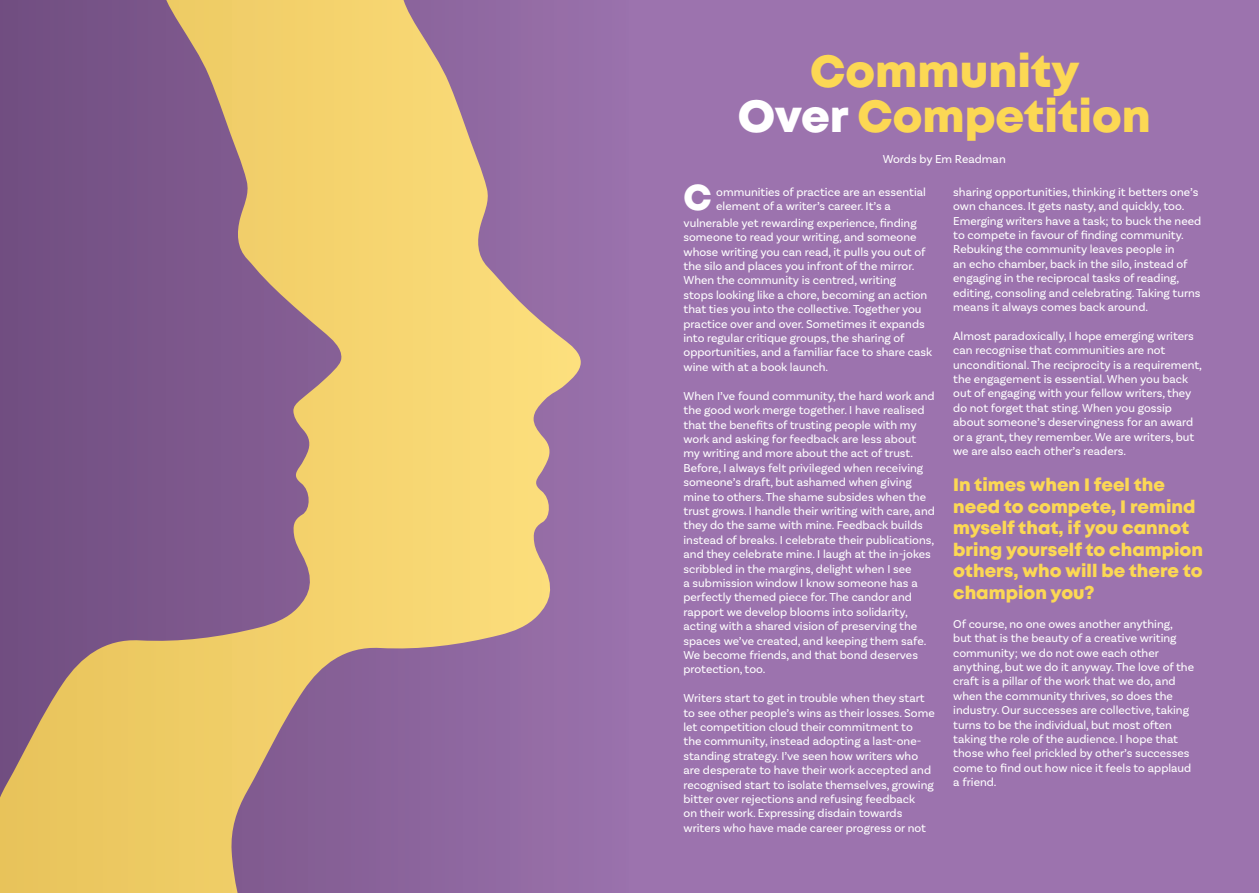
<style>
.page{position:relative;width:1259px;height:893px;background:#fff}
.page>*{position:absolute;margin:0;border:0;box-sizing:border-box;transform-origin:0 0}
.t1{font:45px "Mont Heavy DEMO";color:#fcd854}
.t2{font:36px "Mont Heavy DEMO";color:#fff}
.t3{font:18px/21.6px "Mont Heavy DEMO";color:#fcd854}
.t4{font:12px/14.4px "Basic Sans";color:#fff}
.s1{color:#fff}
</style>
<div class="page">
<div style="left:0;top:0;width:629px;height:893px;background:#9870ab"></div>
<svg style="left:0;top:0;width:581px;height:893px"></svg>
<div style="left:629px;top:0;width:630px;height:893px;background:#9c73ae"></div>
<p class="t1" style="left:810px;top:45px;width:270px">Community</p>
<p class="t1" style="left:737px;top:90px;width:414px"><span class="s1">Over</span> Competition</p>
<p class="t4" style="left:882px;top:152px;width:125px">Words by Em Readman</p>
<p class="t2" style="left:683px;top:177px;width:30px">C</p>
<p class="t4" style="left:953px;top:185px;width:249px">sharing opportunities, thinking it betters one’s own chances. It gets nasty, and quickly, too.<br>Emerging writers have a task; to buck the need to compete in favour of finding community.<br>Rebuking the community leaves people in<br>an echo chamber, back in the silo, instead of engaging in the reciprocal tasks of reading, editing, consoling and celebrating. Taking turns means it always comes back around.</p>
<p class="t4" style="left:953px;top:329px;width:250px">Almost paradoxically, I hope emerging writers can recognise that communities are not unconditional. The reciprocity is a requirement, the engagement is essential. When you back out of engaging with your fellow writers, they do not forget that sting. When you gossip about someone’s deservingness for an award or a grant, they remember. We are writers, but we are also each other’s readers.</p>
<p class="t3" style="left:953px;top:475px;width:251px">In times when I feel the need to compete, I remind myself that, if you cannot bring yourself to champion others, who will be there to champion you?</p>
<p class="t4" style="left:953px;top:617px;width:242px">Of course, no one owes another anything, but that is the beauty of a creative writing community; we do not owe each other anything, but we do it anyway. The love of the craft is a pillar of the work that we do, and when the community thrives, so does the industry. Our successes are collective, taking turns to be the individual, but most often taking the role of the audience. I hope that those who feel prickled by other’s successes come to find out how nice it feels to applaud a friend.</p>
<p class="t4" style="left:716px;top:185px;width:211px">ommunities of practice are an essential element of a writer’s career. It’s a</p>
<p class="t4" style="left:683px;top:216px;width:250px">vulnerable yet rewarding experience, finding someone to read your writing, and someone whose writing you can read, it pulls you out of the silo and places you infront of the mirror.<br>When the community is centred, writing<br>stops looking like a chore, becoming an action that ties you into the collective. Together you practice over and over. Sometimes it expands into regular critique groups, the sharing of opportunities, and a familiar face to share cask wine with at a book launch.</p>
<p class="t4" style="left:683px;top:388px;width:253px">When I’ve found community, the hard work and the good work merge together. I have realised that the benefits of trusting people with my work and asking for feedback are less about my writing and more about the act of trust.<br>Before, I always felt privileged when receiving someone’s draft, but ashamed when giving mine to others. The shame subsides when the trust grows. I handle their writing with care, and they do the same with mine. Feedback builds instead of breaks. I celebrate their publications, and they celebrate mine. I laugh at the in-jokes scribbled in the margins, delight when I see<br>a submission window I know someone has a perfectly themed piece for. The candor and rapport we develop blooms into solidarity, acting with a shared vision of preserving the spaces we’ve created, and keeping them safe.<br>We become friends, and that bond deserves protection, too.</p>
<p class="t4" style="left:683px;top:691px;width:253px">Writers start to get in trouble when they start to see other people’s wins as their losses. Some let competition cloud their commitment to<br>the community, instead adopting a last-one&shy;standing strategy. I’ve seen how writers who are desperate to have their work accepted and recognised start to isolate themselves, growing bitter over rejections and refusing feedback<br>on their work. Expressing disdain towards writers who have made career progress or not</p>
</div>
